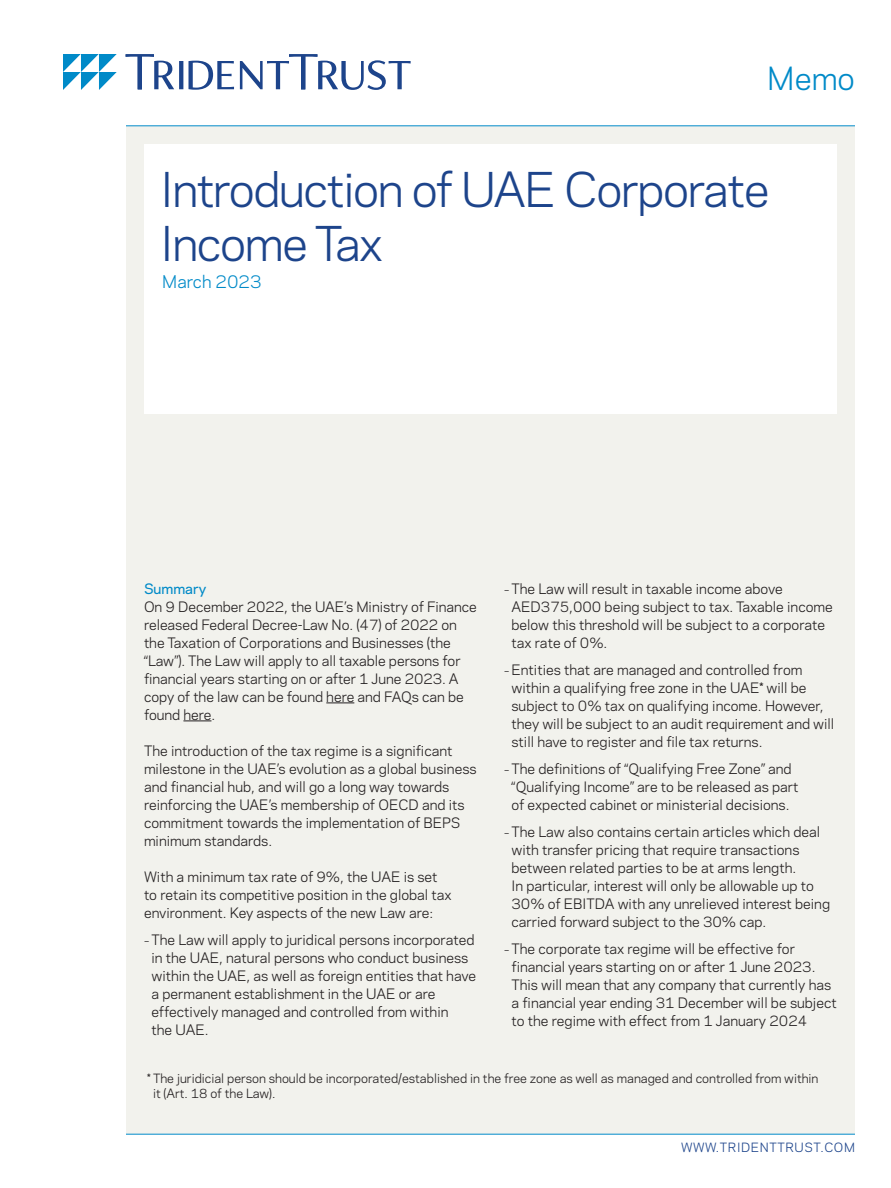
<style>
.page{position:relative;width:891px;height:1188px;background:#fff}
.page>*{position:absolute;margin:0;border:0;box-sizing:border-box;transform-origin:0 0}
.Memo_Title{font:45px/54px "Polaris";letter-spacing:-.03em;color:#1d448b}
.t1{font:30px "Polaris";color:#008ac8}
.Date{font:16.5px "Polaris";color:#008ac8}
._1st_Paragraph{font:13.5px/18px "Polaris";color:#231f20}
.Head_1{font:500 13.5px "Polaris";color:#008ac8}
.Footnote{font:12px/15px "Polaris";color:#231f20}
.t2{font:12px "Polaris";letter-spacing:.05em;color:#1d448b}
.s1{font-size:10.5px}
</style>
<div class="page">
<svg style="left:126px;top:54px;width:285px;height:36px"></svg>
<svg style="left:63px;top:54px;width:54px;height:36px"></svg>
<div style="left:126px;top:126px;width:729px;height:1008px;background:#f2f2ed"></div>
<hr style="left:126px;top:126px;width:729px;height:1px;background:#008ac8">
<hr style="left:126px;top:1134px;width:729px;height:1px;background:#008ac8">
<div style="left:144px;top:144px;width:693px;height:270px;background:#fff"></div>
<svg style="left:326px;top:703px;width:28px;height:1px"></svg>
<svg style="left:183px;top:721px;width:28px;height:1px"></svg>
<h2 class="t1" style="left:767px;top:56px;width:89px">Memo</h2>
<p class="Memo_Title" style="left:161px;top:160px;width:611px">Introduction of UAE Corporate<br>Income Tax</p>
<p class="Date" style="left:162px;top:269px;width:101px">March 2023</p>
<p class="Head_1" style="left:144px;top:578px;width:64px">Summary</p>
<p class="_1st_Paragraph" style="left:144px;top:597px;width:334px">On 9 December 2022, the UAE’s Ministry of Finance released Federal Decree-Law No. (47) of 2022 on the Taxation of Corporations and Businesses (the “Law”). The Law will apply to all taxable persons for financial years starting on or after 1 June 2023. A copy of the law can be found here and FAQs can be found here.</p>
<p class="_1st_Paragraph" style="left:144px;top:741px;width:334px">The introduction of the tax regime is a significant milestone in the UAE’s evolution as a global business and financial hub, and will go a long way towards reinforcing the UAE’s membership of OECD and its commitment towards the implementation of BEPS minimum standards.</p>
<p class="_1st_Paragraph" style="left:144px;top:867px;width:309px">With a minimum tax rate of 9%, the UAE is set to retain its competitive position in the global tax environment. Key aspects of the new Law are:</p>
<p class="_1st_Paragraph" style="left:152px;top:930px;width:326px;text-indent:-8px"><span class="s1">–</span> The Law will apply to juridical persons incorporated in the UAE, natural persons who conduct business within the UAE, as well as foreign entities that have a permanent establishment in the UAE or are effectively managed and controlled from within<br>the UAE.</p>
<p class="_1st_Paragraph" style="left:512px;top:579px;width:323px;text-indent:-8px"><span class="s1">–</span> The Law will result in taxable income above AED375,000 being subject to tax. Taxable income below this threshold will be subject to a corporate tax rate of 0%.</p>
<p class="_1st_Paragraph" style="left:512px;top:660px;width:324px;text-indent:-8px"><span class="s1">–</span> Entities that are managed and controlled from within a qualifying free zone in the UAE* will be subject to 0% tax on qualifying income. However, they will be subject to an audit requirement and will still have to register and file tax returns.</p>
<p class="_1st_Paragraph" style="left:504px;top:759px;width:296px;text-align:center"><span class="s1">–</span> The definitions of “Qualifying Free Zone” and “Qualifying Income” are to be released as part of expected cabinet or ministerial decisions.</p>
<p class="_1st_Paragraph" style="left:512px;top:822px;width:320px;text-indent:-8px"><span class="s1">–</span> The Law also contains certain articles which deal with transfer pricing that require transactions between related parties to be at arms length.<br>In particular, interest will only be allowable up to 30% of EBITDA with any unrelieved interest being carried forward subject to the 30% cap.</p>
<p class="_1st_Paragraph" style="left:512px;top:939px;width:327px;text-indent:-8px"><span class="s1">–</span> The corporate tax regime will be effective for financial years starting on or after 1 June 2023.<br>This will mean that any company that currently has a financial year ending 31 December will be subject to the regime with effect from 1 January 2024</p>
<p class="Footnote" style="left:153px;top:1071px;width:667px;text-indent:-6px">* The juridicial person should be incorporated/established in the free zone as well as managed and controlled from within it (Art. 18 of the Law).</p>
<p class="t2" style="left:681px;top:1138px;width:175px">WWW.TRIDENTTRUST.COM</p>
</div>
